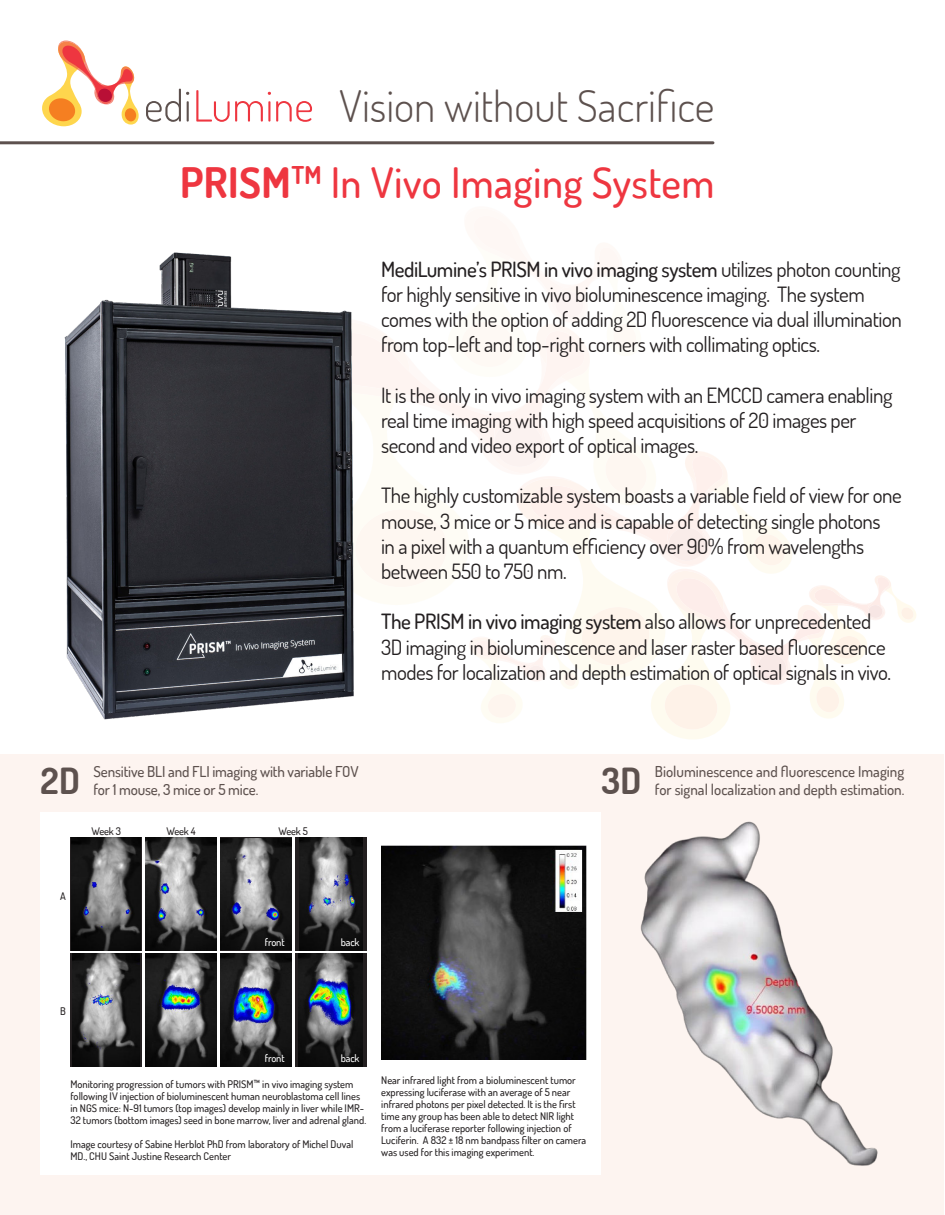
<style>
.page{position:relative;width:945px;height:1215px;background:#fff}
.page>*{position:absolute;margin:0;border:0;box-sizing:border-box;transform-origin:0 0}
.t1{font:300 43.5px "Terminal Dosis";color:#5d514e}
.t2{font:500 42px "Terminal Dosis";letter-spacing:.01em;color:#ee3640}
.t3{font:700 36px "Terminal Dosis";color:#5d514e}
.t4{font:21px/25.2px "Terminal Dosis";letter-spacing:-.02em;color:#231f20}
.t5{font:500 15px/18px "Terminal Dosis";color:#5d514e}
.t6{font:500 10.5px/12px "Terminal Dosis";color:#231f20}
.t7{font:500 10.5px "Terminal Dosis";letter-spacing:-.01em;color:#fff}
.s1{font-weight:700}
.s2{font-weight:500}
</style>
<div class="page">
<svg style="left:381px;top:216px;width:535px;height:523px"></svg>
<div style="left:1px;top:754px;width:943px;height:461px;background:#fdf4f0"></div>
<div style="left:41px;top:812px;width:560px;height:362px;background:#fff"></div>
<img style="left:64px;top:252px;width:317px;height:468px">
<svg style="left:146px;top:89px;width:43px;height:33px"></svg>
<svg style="left:196px;top:90px;width:116px;height:32px"></svg>
<svg style="left:42px;top:41px;width:97px;height:85px"></svg>
<hr style="left:0;top:141px;width:713px;height:3px;background:#5d514e">
<img style="left:381px;top:845px;width:205px;height:214px">
<div style="left:71px;top:838px;width:71px;height:113px;background:#101010"></div>
<img style="left:72px;top:838px;width:68px;height:113px">
<img style="left:220px;top:839px;width:71px;height:111px">
<img style="left:145px;top:838px;width:72px;height:113px">
<div style="left:295px;top:838px;width:71px;height:113px;background:linear-gradient(to bottom,#231f20,#231f20)"></div>
<img style="left:299px;top:838px;width:63px;height:113px">
<svg style="left:71px;top:954px;width:71px;height:113px"></svg>
<img style="left:73px;top:954px;width:67px;height:113px">
<img style="left:220px;top:954px;width:71px;height:113px">
<img style="left:145px;top:954px;width:72px;height:113px">
<div style="left:295px;top:954px;width:71px;height:113px;background:#231f20"></div>
<img style="left:299px;top:954px;width:64px;height:113px">
<img style="left:640px;top:821px;width:238px;height:345px">
<h1 class="t1" style="left:339px;top:77px;width:377px">Vision without Sacrifice</h1>
<h2 class="t2" style="left:180px;top:166px;width:536px"><span class="s1">PRISM</span><sup>TM</sup> In Vivo Imaging System</h2>
<p class="t4" style="left:381px;top:258px;width:522px"><span class="s2">MediLumine’s PRISM in vivo imaging system</span> utilizes photon counting for highly sensitive in vivo bioluminescence imaging. The system comes with the option of adding 2D fluorescence via dual illumination from top-left and top-right corners with collimating optics.</p>
<p class="t4" style="left:381px;top:384px;width:513px">It is the only in vivo imaging system with an EMCCD camera enabling real time imaging with high speed acquisitions of 20 images per second and video export of optical images.</p>
<p class="t4" style="left:381px;top:483px;width:522px">The highly customizable system boasts a variable field of view for one mouse, 3 mice or 5 mice and is capable of detecting single photons<br>in a pixel with a quantum efficiency over 90% from wavelengths between 550 to 750 nm.</p>
<p class="t4" style="left:381px;top:611px;width:512px"><span class="s2">The PRISM in vivo imaging system</span> also allows for unprecedented<br>3D imaging in bioluminescence and laser raster based fluorescence modes for localization and depth estimation of optical signals in vivo.</p>
<p class="t5" style="left:93px;top:764px;width:267px">Sensitive BLI and FLI imaging with variable FOV for 1 mouse, 3 mice or 5 mice.</p>
<p class="t5" style="left:655px;top:762px;width:251px">Bioluminescence and fluorescence Imaging</p>
<h3 class="t3" style="left:40px;top:767px;width:41px">2D</h3>
<h3 class="t3" style="left:601px;top:767px;width:41px">3D</h3>
<p class="t5" style="left:655px;top:782px;width:251px">for signal localization and depth estimation.</p>
<p class="t6" style="left:60px;top:891px;width:7px">A</p>
<p class="t6" style="left:91px;top:826px;width:31px">Week 3</p>
<p class="t6" style="left:166px;top:826px;width:31px">Week 4</p>
<p class="t6" style="left:279px;top:826px;width:31px">Week 5</p>
<p class="t7" style="left:265px;top:938px;width:21px">front</p>
<p class="t7" style="left:341px;top:938px;width:20px">back</p>
<p class="t6" style="left:60px;top:1007px;width:7px">B</p>
<p class="t7" style="left:265px;top:1054px;width:21px">front</p>
<p class="t7" style="left:341px;top:1054px;width:20px">back</p>
<p class="t6" style="left:70px;top:1079px;width:297px">Monitoring progression of tumors with PRISM™ in vivo imaging system following IV injection of bioluminescent human neuroblastoma cell lines in NGS mice: N-91 tumors (top images) develop mainly in liver while IMR-32 tumors (bottom images) seed in bone marrow, liver and adrenal gland.</p>
<p class="t6" style="left:70px;top:1139px;width:284px">Image courtesy of Sabine Herblot PhD from laboratory of Michel Duval<br>MD., CHU Saint Justine Research Center</p>
<p class="t6" style="left:381px;top:1075px;width:207px">Near infrared light from a bioluminescent tumor expressing luciferase with an average of 5 near infrared photons per pixel detected. It is the first time any group has been able to detect NIR light from a luciferase reporter following injection of Luciferin. A 832 ± 18 nm bandpass filter on camera was used for this imaging experiment.</p>
</div>
